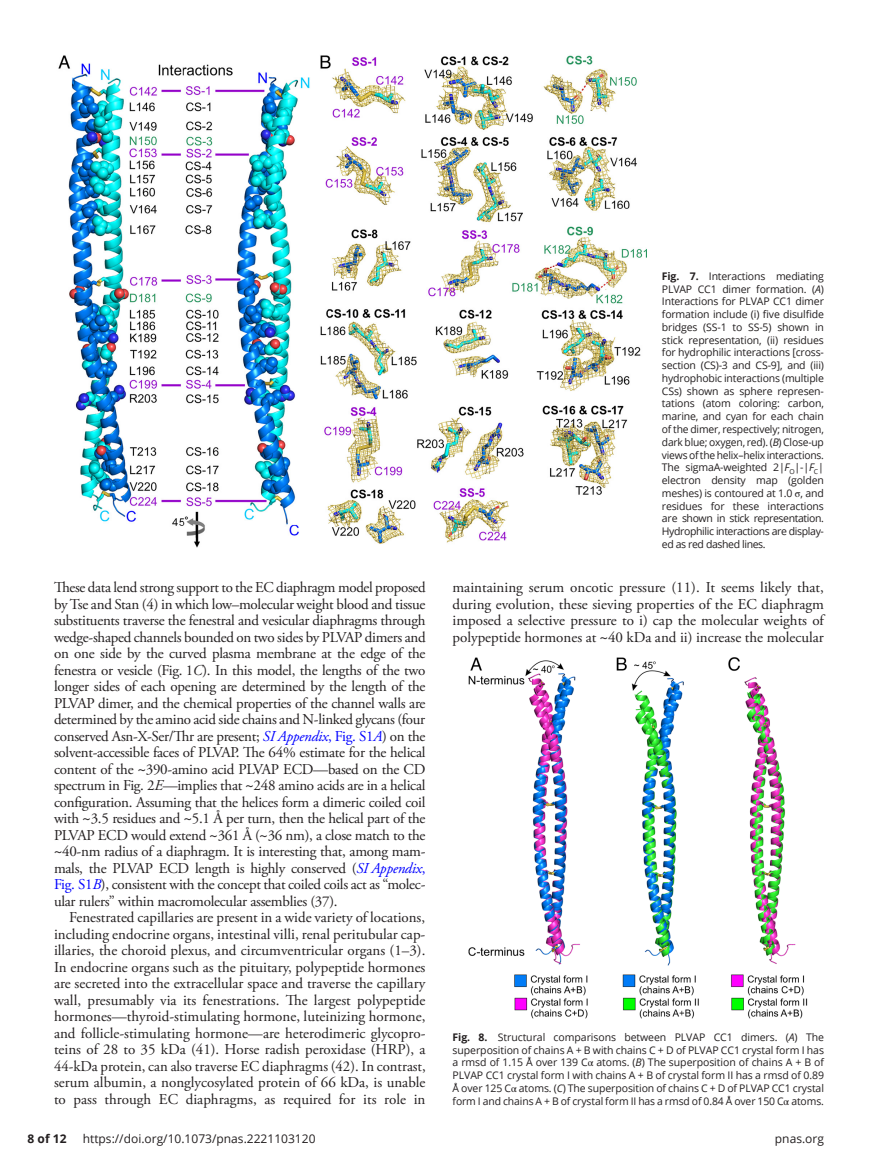
<style>
.page{position:relative;width:878px;height:1175px;background:#fff}
.page>*{position:absolute;margin:0;border:0;box-sizing:border-box;transform-origin:0 0}
.t1{font:15px/16.5px "Adobe Garamond Pro";color:#231f20;text-align:justify}
.t2{font:12px "Open Sans";color:#231f20}
.t3{font:700 12px "Open Sans";color:#231f20}
.t4{font:10.5px/12.8px "Open Sans";letter-spacing:-.025em;color:#231f20;text-align:justify}
.s1{font-style:italic}
.s2{font-style:italic;color:#00f}
.s3{color:#00f}
.s4{font-family:"STIX"}
.s5{font-weight:700}
</style>
<div class="page">
<img style="left:58px;top:55px;width:588px;height:493px">
<img style="left:468px;top:657px;width:339px;height:361px">
<p class="t1" style="left:54px;top:580px;width:373px">These data lend strong support to the EC diaphragm model proposed by Tse and Stan (4) in which low–molecular weight blood and tissue substituents traverse the fenestral and vesicular diaphragms through wedge-shaped channels bounded on two sides by PLVAP dimers and on one side by the curved plasma membrane at the edge of the fenestra or vesicle (Fig. 1<span class="s1">C</span>). In this model, the lengths of the two longer sides of each opening are determined by the length of the PLVAP dimer, and the chemical properties of the channel walls are determined by the amino acid side chains and N-linked glycans (four conserved Asn-X-Ser/Thr are present; <span class="s2">SI Appendix</span><span class="s3">, Fig. S1</span><span class="s2">A</span>) on the solvent-accessible faces of PLVAP. The 64% estimate for the helical content of the <span class="s4">~</span>390-amino acid PLVAP ECD—based on the CD spectrum in Fig. 2<span class="s1">E</span>—implies that <span class="s4">~</span>248 amino acids are in a helical configuration. Assuming that the helices form a dimeric coiled coil with <span class="s4">~</span>3.5 residues and <span class="s4">~</span>5.1 Å per turn, then the helical part of the PLVAP ECD would extend <span class="s4">~</span>361 Å (<span class="s4">~</span>36 nm), a close match to the <span class="s4">~</span>40-nm radius of a diaphragm. It is interesting that, among mam&shy;mals, the PLVAP ECD length is highly conserved (<span class="s2">SI Appendix</span><span class="s3">, Fig. S1</span><span class="s2">B</span>), consistent with the concept that coiled coils act as “molec&shy;ular rulers” within macromolecular assemblies (37).</p>
<p class="t1" style="left:54px;top:910px;width:373px;text-indent:15px">Fenestrated capillaries are present in a wide variety of locations, including endocrine organs, intestinal villi, renal peritubular cap&shy;illaries, the choroid plexus, and circumventricular organs (1–3).<br>In endocrine organs such as the pituitary, polypeptide hormones are secreted into the extracellular space and traverse the capillary wall, presumably via its fenestrations. The largest polypeptide hormones—thyroid-stimulating hormone, luteinizing hormone, and follicle-stimulating hormone—are heterodimeric glycopro&shy;teins of 28 to 35 kDa (41). Horse radish peroxidase (HRP), a 44-kDa protein, can also traverse EC diaphragms (42). In contrast, serum albumin, a nonglycosylated protein of 66 kDa, is unable to pass through EC diaphragms, as required for its role in</p>
<p class="t4" style="left:661px;top:269px;width:163px"><span class="s5">Fig. 7.</span> Interactions mediating PLVAP CC1 dimer formation. (<span class="s1">A</span>)<br>Interactions for PLVAP CC1 dimer formation include (i) five disulfide bridges (SS-1 to SS-5) shown in stick representation, (ii) residues for hydrophilic interactions [cross&shy;section (CS)-3 and CS-9], and (iii) hydrophobic interactions (multiple CSs) shown as sphere represen&shy;tations (atom coloring: carbon, marine, and cyan for each chain of the dimer, respectively; nitrogen, dark blue; oxygen, red). (<span class="s1">B</span>) Close-up views of the helix–helix interactions.<br>The sigmaA-weighted 2|<span class="s1">F</span><sub>O</sub>|-|<span class="s1">F</span><sub>C</sub>| electron density map (golden meshes) is contoured at 1.0 <span class="s4">σ</span>, and residues for these interactions are shown in stick representation.<br>Hydrophilic interactions are display&shy;ed as red dashed lines.</p>
<p class="t1" style="left:452px;top:580px;width:373px">maintaining serum oncotic pressure (11). It seems likely that, during evolution, these sieving properties of the EC diaphragm imposed a selective pressure to i) cap the molecular weights of polypeptide hormones at <span class="s4">~</span>40 kDa and ii) increase the molecular</p>
<p class="t4" style="left:452px;top:1030px;width:373px"><span class="s5">Fig. 8.</span> Structural comparisons between PLVAP CC1 dimers. (<span class="s1">A</span>) The superposition of chains A + B with chains C + D of PLVAP CC1 crystal form I has a rmsd of 1.15 Å over 139 C<span class="s4">α</span> atoms. (<span class="s1">B</span>) The superposition of chains A + B of PLVAP CC1 crystal form I with chains A + B of crystal form II has a rmsd of 0.89<br>Å over 125 C<span class="s4">α</span> atoms. (<span class="s1">C</span>) The superposition of chains C + D of PLVAP CC1 crystal form I and chains A + B of crystal form II has a rmsd of 0.84 Å over 150 C<span class="s4">α</span> atoms.</p>
<p class="t3" style="left:28px;top:1130px;width:40px">8 of 12</p>
<p class="t2" style="left:83px;top:1130px;width:234px">https://doi.org/10.1073/pnas.2221103120</p>
<p class="t2" style="left:774px;top:1130px;width:51px">pnas.org</p>
</div>
